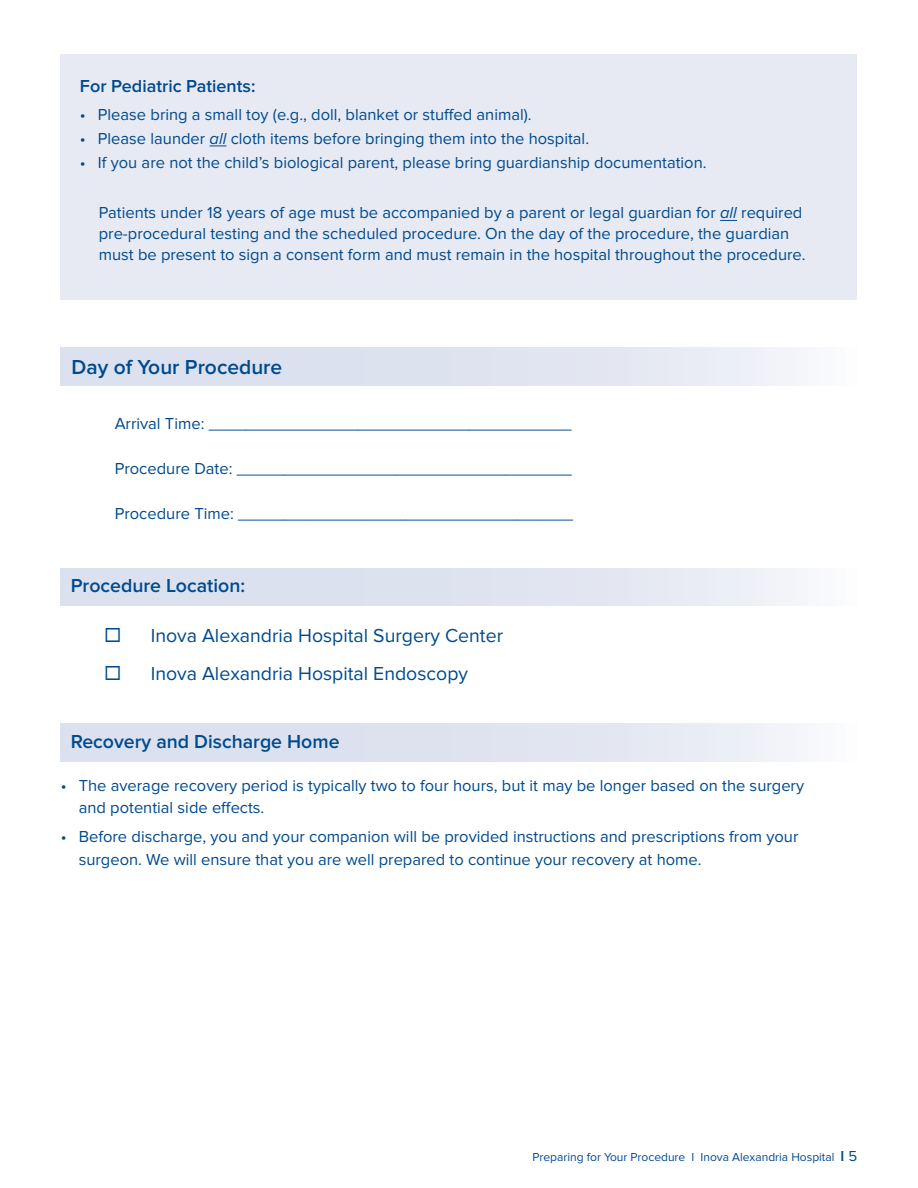
<style>
.page{position:relative;width:918px;height:1188px;background:#fff}
.page>*{position:absolute;margin:0;border:0;box-sizing:border-box;transform-origin:0 0}
.t1{font:600 21px "Proxima Nova";color:#004a8d}
.t2{font:19.5px "Proxima Nova";color:#004a8d}
.t3{font:600 19.5px "Proxima Nova";color:#004a8d}
.t4{font:600 18px "Proxima Nova";color:#004a8d}
.t5{font:16.5px/21px "Proxima Nova";color:#004a8d}
.t6{font:12px "Proxima Nova";color:#004a8d}
.s1{font-style:italic}
.s2{font-weight:600;font-size:15px}
.s3{font-size:15px}
</style>
<div class="page">
<div style="left:61px;top:54px;width:796px;height:245px;background:#e7eaf3"></div>
<div style="left:61px;top:724px;width:796px;height:37px;background:linear-gradient(to right,#d5dbec,#eff2f7)"></div>
<div style="left:61px;top:568px;width:796px;height:38px;background:linear-gradient(to right,#d5dbec,#eff2f7)"></div>
<div style="left:61px;top:348px;width:796px;height:38px;background:linear-gradient(to right,#d5dbec,#eff2f7)"></div>
<svg style="left:720px;top:220px;width:17px;height:1px"></svg>
<svg style="left:210px;top:146px;width:17px;height:1px"></svg>
<p class="t4" style="left:80px;top:76px;width:177px">For Pediatric Patients:</p>
<p class="t5" style="left:80px;top:104px;width:453px">• Please bring a small toy (e.g., doll, blanket or stuffed animal).</p>
<p class="t5" style="left:80px;top:128px;width:511px">• Please launder <span class="s1">all</span> cloth items before bringing them into the hospital.</p>
<p class="t5" style="left:80px;top:152px;width:628px">• If you are not the child’s biological parent, please bring guardianship documentation.</p>
<p class="t5" style="left:99px;top:202px;width:708px">Patients under 18 years of age must be accompanied by a parent or legal guardian for <span class="s1">all</span> required pre-procedural testing and the scheduled procedure. On the day of the procedure, the guardian must be present to sign a consent form and must remain in the hospital throughout the procedure.</p>
<p class="t1" style="left:72px;top:354px;width:212px">Day of Your Procedure</p>
<p class="t5" style="left:115px;top:413px;width:458px">Arrival Time: _______________________________________</p>
<p class="t5" style="left:115px;top:458px;width:459px">Procedure Date: ____________________________________</p>
<p class="t5" style="left:115px;top:503px;width:460px">Procedure Time: ____________________________________</p>
<p class="t3" style="left:71px;top:574px;width:176px">Procedure Location:</p>
<p class="t2" style="left:104px;top:624px;width:400px">◻ Inova Alexandria Hospital Surgery Center</p>
<p class="t2" style="left:104px;top:662px;width:365px">◻ Inova Alexandria Hospital Endoscopy</p>
<p class="t3" style="left:71px;top:730px;width:270px">Recovery and Discharge Home</p>
<p class="t5" style="left:79px;top:774px;width:727px;line-height:22.5px;text-indent:-18px">• The average recovery period is typically two to four hours, but it may be longer based on the surgery and potential side effects.</p>
<p class="t5" style="left:79px;top:826px;width:721px;line-height:22.5px;text-indent:-18px">• Before discharge, you and your companion will be pro vided instructions and prescriptions from your surgeon. We will ensure that you are well prepared to continue your recovery at home.</p>
<p class="t6" style="left:533px;top:1150px;width:326px">Preparing for Your Procedure I Inova Alexandria Hospital <span class="s2">I</span> <span class="s3">5</span></p>
</div>
